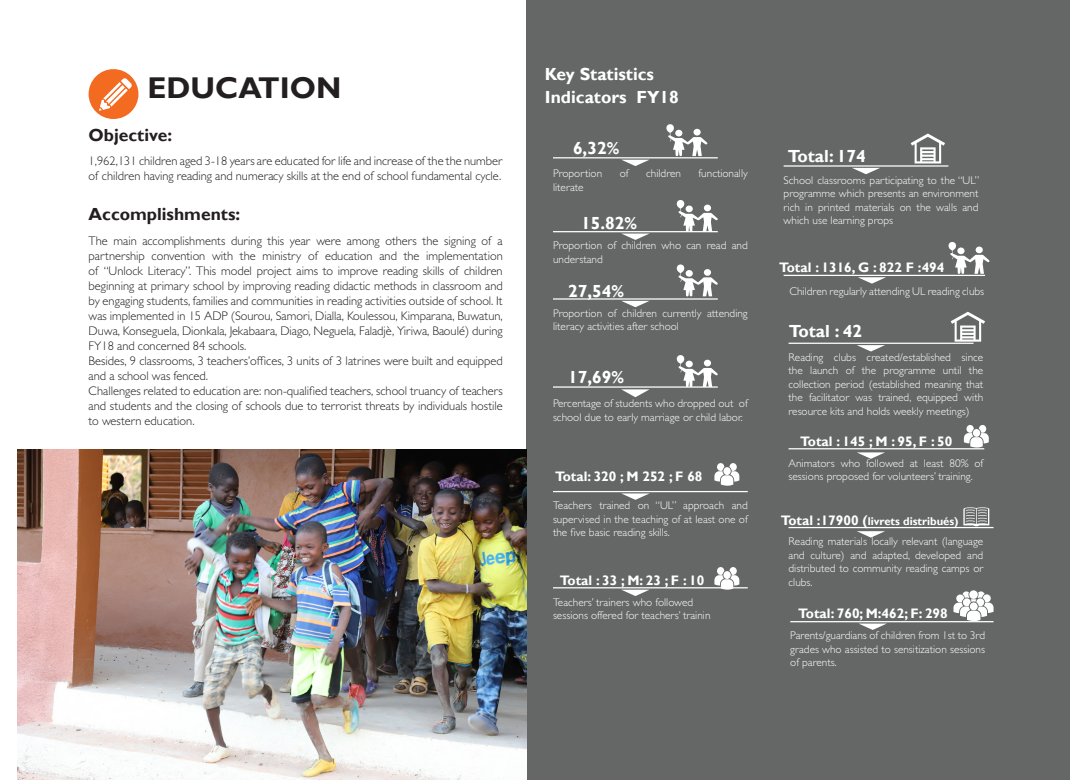
<style>
.page{position:relative;width:1088px;height:780px;background:#fff}
.page>*{position:absolute;margin:0;border:0;box-sizing:border-box;transform-origin:0 0}
.t1{font:700 30px "Gill Sans";color:#231f20}
.t2{font:700 17.5px "Gill Sans";color:#fff}
.t3{font:700 17.5px "Gill Sans";color:#231f20}
.t4{font:700 13.75px "Gill Sans";color:#fff}
.t5{font:300 12.5px/15px "Gill Sans MT Pro";color:#231f20}
.t6{font:300 11.25px/13.5px "Gill Sans Std";color:#fff;text-align:justify}
.t7{font:700 11.25px "Gill Sans";color:#fff}
.s1{font-size:13.75px}
</style>
<div class="page">
<div style="left:526px;top:0;width:544px;height:780px;background:#656666"></div>
<hr style="left:553px;top:157px;width:165px;height:1px;background:#fff">
<hr style="left:553px;top:231px;width:165px;height:1px;background:#fff">
<hr style="left:783px;top:275px;width:202px;height:1px;background:#fff">
<hr style="left:553px;top:298px;width:165px;height:1px;background:#fff">
<hr style="left:788px;top:342px;width:185px;height:2px;background:#fff">
<hr style="left:553px;top:386px;width:165px;height:1px;background:#fff">
<hr style="left:788px;top:448px;width:196px;height:1px;background:#fff">
<hr style="left:553px;top:491px;width:195px;height:1px;background:#fff">
<hr style="left:783px;top:165px;width:165px;height:2px;background:#fff">
<hr style="left:788px;top:527px;width:205px;height:1px;background:#fff">
<hr style="left:553px;top:587px;width:195px;height:1px;background:#fff">
<hr style="left:790px;top:621px;width:203px;height:1px;background:#fff">
<svg style="left:622px;top:160px;width:27px;height:6px"></svg>
<svg style="left:621px;top:233px;width:28px;height:7px"></svg>
<svg style="left:858px;top:277px;width:28px;height:6px"></svg>
<svg style="left:622px;top:301px;width:27px;height:6px"></svg>
<svg style="left:857px;top:345px;width:28px;height:6px"></svg>
<svg style="left:621px;top:389px;width:28px;height:8px"></svg>
<svg style="left:857px;top:452px;width:28px;height:7px"></svg>
<svg style="left:621px;top:493px;width:28px;height:7px"></svg>
<svg style="left:852px;top:168px;width:28px;height:6px"></svg>
<svg style="left:857px;top:531px;width:28px;height:6px"></svg>
<svg style="left:621px;top:589px;width:28px;height:7px"></svg>
<svg style="left:859px;top:623px;width:28px;height:7px"></svg>
<svg style="left:677px;top:200px;width:41px;height:32px"></svg>
<svg style="left:677px;top:264px;width:41px;height:32px"></svg>
<svg style="left:677px;top:355px;width:41px;height:32px"></svg>
<svg style="left:948px;top:242px;width:41px;height:32px"></svg>
<svg style="left:666px;top:124px;width:41px;height:32px"></svg>
<svg style="left:911px;top:133px;width:34px;height:30px"></svg>
<svg style="left:951px;top:312px;width:34px;height:29px"></svg>
<div style="left:89px;top:69px;width:49px;height:50px;background:#f36a21;border-radius:50%"></div>
<svg style="left:99px;top:78px;width:33px;height:33px"></svg>
<img style="left:18px;top:449px;width:508px;height:331px">
<svg style="left:714px;top:463px;width:25px;height:22px"></svg>
<svg style="left:964px;top:425px;width:25px;height:22px"></svg>
<svg style="left:714px;top:567px;width:25px;height:22px"></svg>
<svg style="left:953px;top:591px;width:40px;height:30px"></svg>
<svg style="left:963px;top:507px;width:26px;height:19px"></svg>
<p class="t1" style="left:147px;top:70px;width:195px">EDUCATION</p>
<p class="t3" style="left:89px;top:125px;width:85px">Objective:</p>
<p class="t5" style="left:89px;top:153px;width:416px">1,962,131 children aged 3-18 years are educated for life and increase of the the number of children having reading and numeracy skills at the end of school fundamental cycle.</p>
<p class="t3" style="left:89px;top:204px;width:153px">Accomplishments:</p>
<p class="t5" style="left:89px;top:233px;width:416px;text-align:justify">The main accomplishments during this year were among others the signing of a partnership convention with the ministry of education and the implementation of “Unlock Literacy”. This model project aims to improve reading skills of children beginning at primary school by improving reading didactic methods in classroom and by engaging students, families and communities in reading activities outside of school. It was implemented in 15 ADP (Sourou, Samori, Dialla, Koulessou, Kimparana, Buwatun, Duwa, Konseguela, Dionkala, Jekabaara, Diago, Neguela, Faladjè, Yiriwa, Baoulé) during FY18 and concerned 84 schools.</p>
<p class="t5" style="left:89px;top:353px;width:416px">Besides, 9 classrooms, 3 teachers’offices, 3 units of 3 latrines were built and equipped and a school was fenced.</p>
<p class="t5" style="left:89px;top:383px;width:416px;text-align:justify">Challenges related to education are: non-qualified teachers, school truancy of teachers and students and the closing of schools due to terrorist threats by individuals hostile to western education.</p>
<p class="t2" style="left:545px;top:64px;width:111px">Key Statistics</p>
<p class="t2" style="left:545px;top:87px;width:135px">Indicators FY18</p>
<p class="t2" style="left:573px;top:137px;width:48px">6,32%</p>
<p class="t6" style="left:553px;top:167px;width:51px">Proportion</p>
<p class="t6" style="left:620px;top:167px;width:10px">of</p>
<p class="t6" style="left:646px;top:167px;width:36px">children</p>
<p class="t6" style="left:698px;top:167px;width:51px">functionally</p>
<p class="t6" style="left:553px;top:180px;width:32px">literate</p>
<p class="t2" style="left:581px;top:212px;width:57px">15.82%</p>
<p class="t6" style="left:553px;top:239px;width:196px">Proportion of children who can read and understand</p>
<p class="t2" style="left:568px;top:280px;width:57px">27,54%</p>
<p class="t6" style="left:553px;top:306px;width:196px">Proportion of children currently attending literacy activities after school</p>
<p class="t2" style="left:568px;top:366px;width:57px">17,69%</p>
<p class="t6" style="left:553px;top:396px;width:196px">Percentage of students who dropped out of school due to early marriage or child labor.</p>
<p class="t4" style="left:555px;top:468px;width:149px">Total: 320 ; M 252 ; F 68</p>
<p class="t6" style="left:553px;top:499px;width:196px">Teachers trained on “UL” approach and supervised in the teaching of at least one of the five basic reading skills.</p>
<p class="t4" style="left:560px;top:572px;width:146px">Total : 33 ; M: 23 ; F : 10</p>
<p class="t6" style="left:553px;top:595px;width:142px">Teachers’ trainers who followed</p>
<p class="t6" style="left:553px;top:608px;width:159px">sessions offered for teachers’ trainin</p>
<p class="t2" style="left:788px;top:146px;width:80px">Total: 174</p>
<p class="t6" style="left:783px;top:173px;width:197px">School classrooms participating to the “UL” programme which presents an environment rich in printed materials on the walls and which use learning props</p>
<p class="t4" style="left:779px;top:259px;width:167px">Total : 1316, G : 822 F :494</p>
<p class="t6" style="left:789px;top:284px;width:196px">Children regularly attending UL reading clubs</p>
<p class="t2" style="left:789px;top:321px;width:75px">Total : 42</p>
<p class="t6" style="left:788px;top:350px;width:196px">Reading clubs created/established since the launch of the programme until the collection period (established meaning that the facilitator was trained, equipped with resource kits and holds weekly meetings)</p>
<p class="t4" style="left:800px;top:433px;width:154px">Total : 145 ; M : 95, F : 50</p>
<p class="t6" style="left:788px;top:456px;width:196px">Animators who followed at least 80% of sessions proposed for volunteers’ training.</p>
<p class="t7" style="left:781px;top:514px;width:179px"><span class="s1">Total :17900 (</span>livrets distribués)</p>
<p class="t6" style="left:788px;top:535px;width:196px">Reading materials locally relevant (language and culture) and adapted, developed and distributed to community reading camps or clubs.</p>
<p class="t4" style="left:798px;top:604px;width:151px">Total: 760; M:462; F: 298</p>
<p class="t6" style="left:790px;top:629px;width:196px">Parents/guardians of children from 1st to 3rd grades who assisted to sensitization sessions of parents.</p>
</div>
